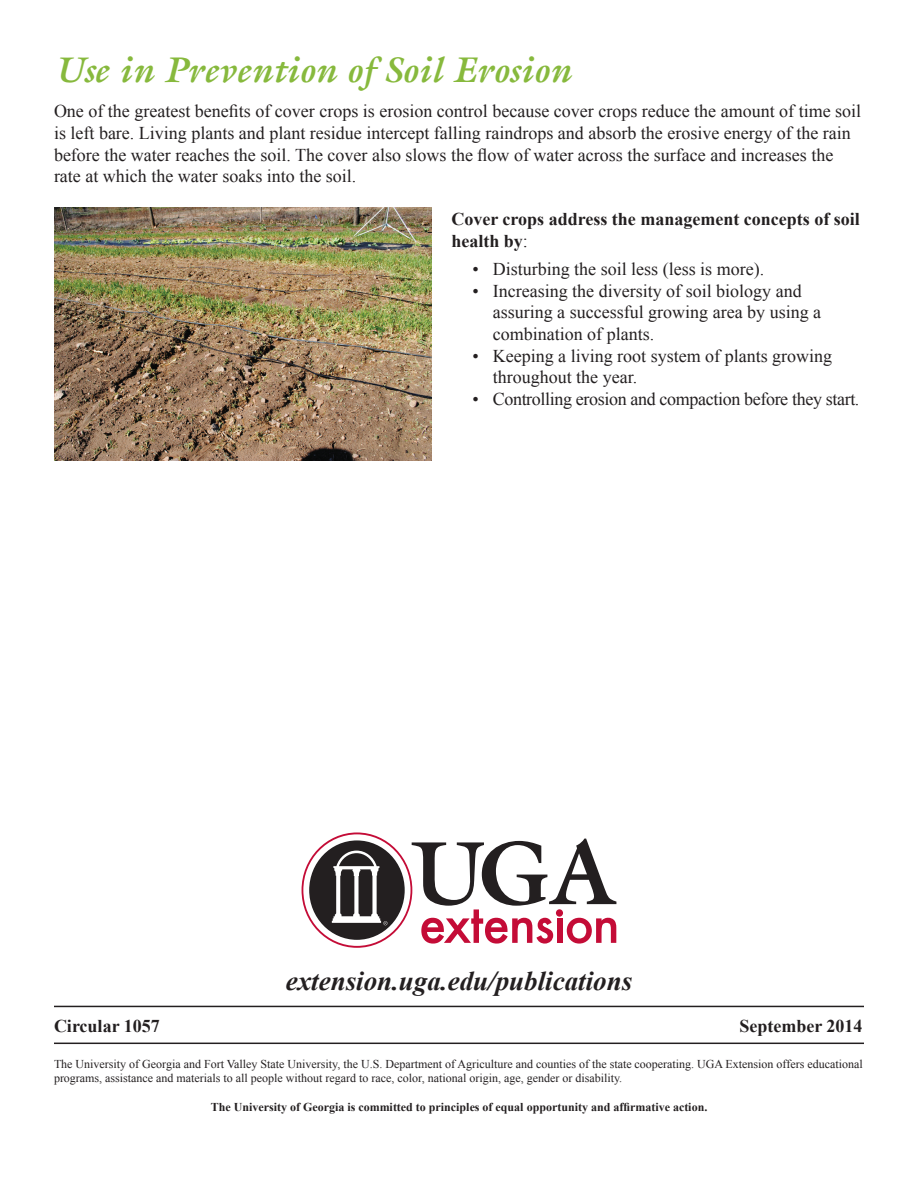
<style>
.page{position:relative;width:918px;height:1188px;background:#fff}
.page>*{position:absolute;margin:0;border:0;box-sizing:border-box;transform-origin:0 0}
.t1{font:italic 700 36px "Galliard";color:#87b93d}
.t2{font:italic 700 27px "Times New Roman";color:#231f20}
.t3{font:18px/21.6px "Times New Roman";color:#231f20}
.t4{font:700 18px/21.6px "Times New Roman";color:#231f20}
.t5{font:18px "Times New Roman";letter-spacing:-.02em;color:#231f20}
.t6{font:12px/14.4px "Times New Roman";color:#231f20}
.t7{font:700 12px "Times New Roman";color:#231f20}
.s1{font-weight:400}
</style>
<div class="page">
<img style="left:54px;top:207px;width:378px;height:253px">
<hr style="left:54px;top:1006px;width:810px;height:1px;background:#231f20">
<hr style="left:54px;top:1043px;width:810px;height:1px;background:#231f20">
<div style="left:309px;top:840px;width:96px;height:100px;background:#231f20;border-radius:50%"></div>
<svg style="left:332px;top:851px;width:55px;height:74px"></svg>
<div style="left:302px;top:833px;width:110px;height:115px;border:2px solid #c40c37;border-radius:50%"></div>
<svg style="left:412px;top:839px;width:204px;height:105px"></svg>
<div style="left:556px;top:909px;width:7px;height:8px;background:#c40c37;border-radius:50%"></div>
<div style="left:557px;top:918px;width:5px;height:25px;background:#c40c37"></div>
<h1 class="t1" style="left:54px;top:48px;width:519px">Use in Prevention of Soil Erosion</h1>
<p class="t3" style="left:54px;top:100px;width:809px">One of the greatest benefits of cover crops is erosion control because cover crops reduce the amount of time soil is left bare. Living plants and plant residue intercept falling raindrops and absorb the erosive energy of the rain before the water reaches the soil. The cover also slows the flow of water across the surface and increases the rate at which the water soaks into the soil.</p>
<p class="t4" style="left:451px;top:208px;width:410px">Cover crops address the management concepts of soil health by<span class="s1">:</span></p>
<p class="t3" style="left:472px;top:258px;width:293px">• Disturbing the soil less (less is more).</p>
<p class="t3" style="left:493px;top:280px;width:330px;text-indent:-20px">• Increasing the diversity of soil biology and assuring a successful growing area by using a combination of plants.</p>
<p class="t3" style="left:493px;top:345px;width:341px;text-indent:-20px">• Keeping a living root system of plants growing throughout the year.</p>
<p class="t5" style="left:472px;top:387px;width:388px">• Controlling erosion and compaction before they start.</p>
<h2 class="t2" style="left:286px;top:962px;width:348px">extension.uga.edu/publications</h2>
<p class="t4" style="left:54px;top:1015px;width:107px">Circular 1057</p>
<p class="t4" style="left:739px;top:1015px;width:125px">September 2014</p>
<p class="t6" style="left:54px;top:1056px;width:810px">The University of Georgia and Fort Valley State University, the U.S. Department of Agriculture and counties of the state cooperating. UGA Extension offers educational programs, assistance and materials to all people without regard to race, color, national origin, age, gender or disability.</p>
<p class="t7" style="left:211px;top:1099px;width:498px">The University of Georgia is committed to principles of equal opportunity and affirmative action.</p>
</div>
